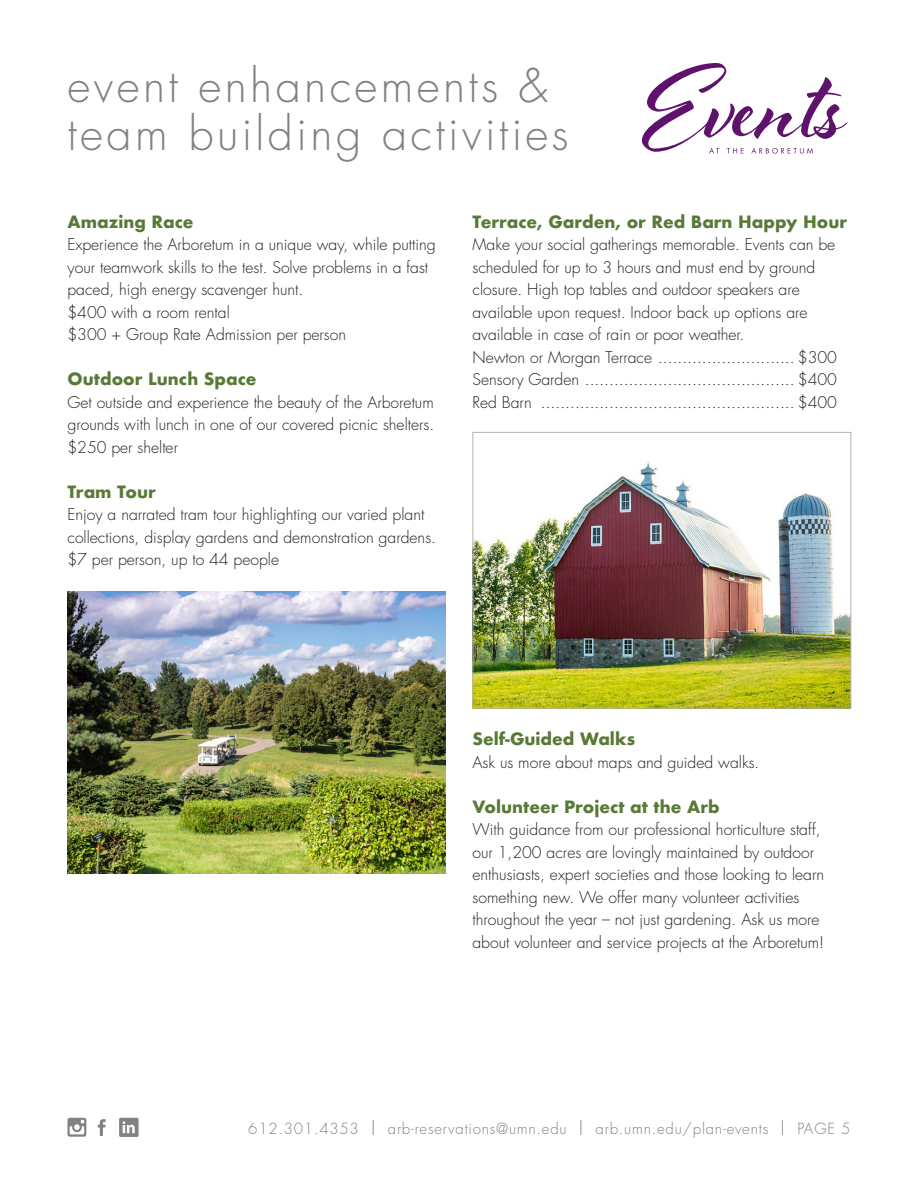
<style>
.page{position:relative;width:918px;height:1188px;background:#fff}
.page>*{position:absolute;margin:0;border:0;box-sizing:border-box;transform-origin:0 0}
.t1{font:300 45px/48px "Futura";letter-spacing:.075em;color:#808285}
.t2{font:700 16.5px "Futura";color:#587a36}
.t3{font:300 15.75px/22.5px "Futura";color:#231f20}
.t4{font:300 15px "Futura";letter-spacing:.05em;color:#808285}
.s1{font-size:18px}
</style>
<div class="page">
<svg style="left:98px;top:1119px;width:8px;height:17px"></svg>
<svg style="left:67px;top:1118px;width:19px;height:19px"></svg>
<div style="left:119px;top:1118px;width:20px;height:19px;background:#808285;border-radius:2px"></div>
<svg style="left:123px;top:1121px;width:12px;height:12px"></svg>
<svg style="left:642px;top:63px;width:206px;height:91px"></svg>
<img style="left:68px;top:592px;width:378px;height:281px">
<img style="left:474px;top:462px;width:375px;height:244px">
<div style="left:472px;top:432px;width:379px;height:276px;border:1px solid #b2b3b7"></div>
<h1 class="t1" style="left:68px;top:62px;width:503px">event enhancements &amp; team building activities</h1>
<p class="t2" style="left:68px;top:210px;width:127px">Amazing Race</p>
<p class="t3" style="left:68px;top:233px;width:370px">Experience the Arboretum in a unique way, while putting your teamwork skills to the test. Solve problems in a fast paced, high energy scavenger hunt.<br>$400 with a room rental<br>$300 + Group Rate Admission per person</p>
<p class="t2" style="left:68px;top:367px;width:190px">Outdoor Lunch Space</p>
<p class="t3" style="left:68px;top:391px;width:368px;text-align:justify">Get outside and experience the beauty of the Arboretum grounds with lunch in one of our covered picnic shelters. $250 per shelter</p>
<p class="t2" style="left:68px;top:480px;width:90px">Tram Tour</p>
<p class="t3" style="left:68px;top:503px;width:370px">Enjoy a narrated tram tour highlighting our varied plant collections, display gardens and demonstration gardens. $7 per person, up to 44 people</p>
<p class="t2" style="left:472px;top:210px;width:376px">Terrace, Garden, or Red Barn Happy Hour</p>
<p class="t3" style="left:472px;top:233px;width:366px">Make your social gatherings memorable. Events can be scheduled for up to 3 hours and must end by ground closure. High top tables and outdoor speakers are available upon request. Indoor back up options are available in case of rain or poor weather.<br>Newton or Morgan Terrace ............................ $300<br>Sensory Garden ........................................... $400<br>Red Barn .................................................... $400</p>
<p class="t2" style="left:472px;top:727px;width:164px">Self-Guided Walks</p>
<p class="t3" style="left:472px;top:751px;width:289px">Ask us more about maps and guided walks.</p>
<p class="t2" style="left:472px;top:795px;width:249px">Volunteer Project at the Arb</p>
<p class="t3" style="left:472px;top:818px;width:353px">With guidance from our professional horticulture staff, our 1,200 acres are lovingly maintained by outdoor enthusiasts, expert societies and those looking to learn something new. We offer many volunteer activities throughout the year – not just gardening. Ask us more about volunteer and service projects at the Arboretum!</p>
<p class="t4" style="left:248px;top:1119px;width:604px">612.301.4353 <span class="s1">|</span> arb-reservations@umn.edu <span class="s1">|</span> arb.umn.edu/plan-events <span class="s1">|</span> PAGE 5</p>
</div>
